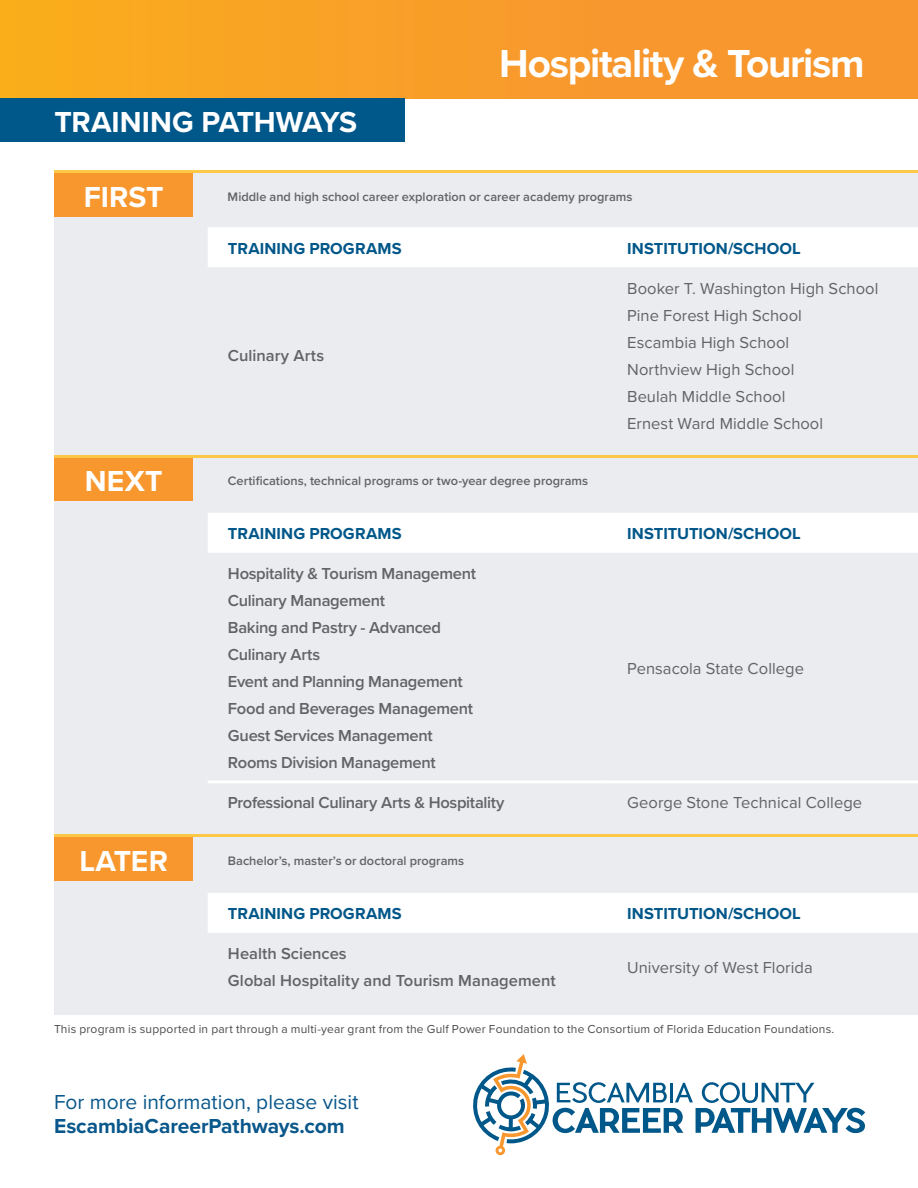
<style>
.page{position:relative;width:918px;height:1188px;background:#fff}
.page>*{position:absolute;margin:0;border:0;box-sizing:border-box;transform-origin:0 0}
.t1{font:700 40.5px "Proxima Nova";letter-spacing:-.035em;color:#fff}
.t2{font:700 30px "Proxima Nova";color:#fff}
.t3{font:21px "Proxima Nova";color:#09578b}
.t4{font:700 21px "Proxima Nova";letter-spacing:-.005em;color:#09578b}
.t5{font:600 16.5px/27px "Proxima Nova";letter-spacing:-.02em;color:#636366}
.t6{font:16.5px/27px "Proxima Nova";letter-spacing:.005em;color:#636366}
.t7{font:700 16.5px "Proxima Nova";letter-spacing:.005em;color:#005789}
.t8{font:600 16.5px/27px "Proxima Nova";color:#636366}
.t9{font:600 12.75px "Proxima Nova";color:#636366}
.t10{font:12px "Proxima Nova";letter-spacing:.015em;color:#4b4c4d}
</style>
<div class="page">
<div style="left:54px;top:173px;width:864px;height:841px;background:#eaecef"></div>
<div style="left:54px;top:173px;width:139px;height:44px;background:#f7972e"></div>
<div style="left:208px;top:227px;width:710px;height:40px;background:#fff"></div>
<hr style="left:54px;top:170px;width:864px;height:3px;background:#fdc846">
<div style="left:208px;top:513px;width:710px;height:40px;background:#fff"></div>
<hr style="left:208px;top:780px;width:399px;height:3px;background:#fff">
<hr style="left:607px;top:780px;width:311px;height:3px;background:#fff">
<div style="left:54px;top:458px;width:139px;height:43px;background:#f7972e"></div>
<hr style="left:54px;top:455px;width:864px;height:3px;background:#fdc846">
<div style="left:208px;top:893px;width:710px;height:40px;background:#fff"></div>
<div style="left:54px;top:837px;width:139px;height:44px;background:#f7972e"></div>
<hr style="left:54px;top:834px;width:864px;height:3px;background:#fdc846">
<svg style="left:473px;top:1054px;width:392px;height:101px"></svg>
<div style="left:0;top:0;width:918px;height:99px;background:linear-gradient(to right,#faac1d,#f69233)"></div>
<div style="left:0;top:99px;width:405px;height:43px;background:#005789"></div>
<h2 class="t2" style="left:54px;top:99px;width:304px">TRAINING PATHWAYS</h2>
<h1 class="t1" style="left:499px;top:33px;width:367px">Hospitality &amp; Tourism</h1>
<h2 class="t2" style="left:84px;top:174px;width:82px">FIRST</h2>
<p class="t9" style="left:228px;top:187px;width:407px">Middle and high school career exploration or career academy programs</p>
<p class="t7" style="left:228px;top:236px;width:175px">TRAINING PROGRAMS</p>
<p class="t7" style="left:627px;top:236px;width:175px">INSTITUTION/SCHOOL</p>
<p class="t8" style="left:228px;top:342px;width:98px">Culinary Arts</p>
<h2 class="t2" style="left:85px;top:459px;width:79px">NEXT</h2>
<p class="t9" style="left:228px;top:472px;width:362px">Certifications, technical programs or two-year degree programs</p>
<p class="t6" style="left:627px;top:274px;width:253px">Booker T. Washington High School<br>Pine Forest High School<br>Escambia High School<br>Northview High School<br>Beulah Middle School<br>Ernest Ward Middle School</p>
<p class="t7" style="left:228px;top:521px;width:175px">TRAINING PROGRAMS</p>
<p class="t7" style="left:627px;top:521px;width:175px">INSTITUTION/SCHOOL</p>
<p class="t5" style="left:228px;top:560px;width:250px">Hospitality &amp; Tourism Management<br>Culinary Management<br>Baking and Pastry - Advanced<br>Culinary Arts<br>Event and Planning Management<br>Food and Beverages Management<br>Guest Services Management<br>Rooms Division Management</p>
<p class="t6" style="left:627px;top:654px;width:178px">Pensacola State College</p>
<p class="t5" style="left:228px;top:789px;width:278px">Professional Culinary Arts &amp; Hospitality</p>
<p class="t6" style="left:627px;top:789px;width:236px">George Stone Technical College</p>
<h2 class="t2" style="left:79px;top:838px;width:90px">LATER</h2>
<p class="t9" style="left:228px;top:851px;width:238px">Bachelor’s, master’s or doctoral programs</p>
<p class="t7" style="left:228px;top:902px;width:175px">TRAINING PROGRAMS</p>
<p class="t7" style="left:627px;top:902px;width:175px">INSTITUTION/SCHOOL</p>
<p class="t8" style="left:228px;top:940px;width:329px">Health Sciences<br>Global Hospitality and Tourism Management</p>
<p class="t6" style="left:627px;top:953px;width:187px">University of West Florida</p>
<p class="t10" style="left:54px;top:1020px;width:782px">This program is supported in part through a multi-year grant from the Gulf Power Foundation to the Consortium of Florida Education Foundations.</p>
<p class="t3" style="left:54px;top:1087px;width:306px">For more information, please visit</p>
<p class="t4" style="left:54px;top:1111px;width:292px">EscambiaCareerPathways.com</p>
</div>
